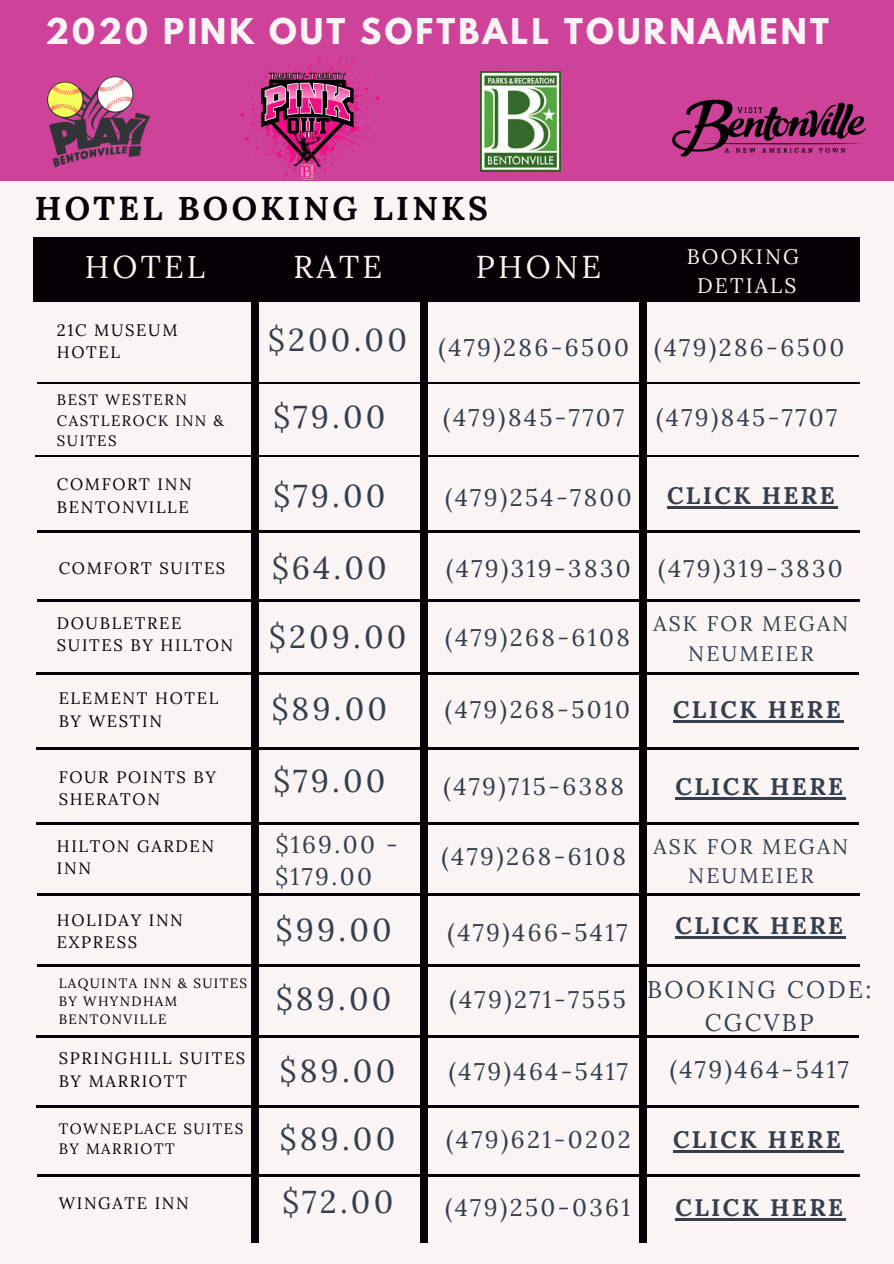
<style>
.page{position:relative;width:894px;height:1264px;background:#fff}
.page>*{position:absolute;margin:0;border:0;box-sizing:border-box;transform-origin:0 0}
.t1{font:700 33.15px "Lora";letter-spacing:.1em;color:#060007}
.t2{font:31.5px/68.6px "Lora";letter-spacing:.1em;color:#353e4d}
.t3{font:700 31.5px "League Spartan";letter-spacing:.1em;color:#faf4f4}
.t4{font:31.5px "Lora";letter-spacing:.1em;color:#fcf2f1}
.t5{font:24px/32.7px "Lora";letter-spacing:.1em;color:#353e4d}
.t6{font:700 24px "Lora";letter-spacing:.1em;color:#353e4d}
.t7{font:21px/29.2px "Lora";letter-spacing:.1em;color:#353e4d;text-align:center}
.t8{font:21px/29.2px "Lora";letter-spacing:.1em;color:#fcf2f1;text-align:center}
.t9{font:16.5px/22.5px "Lora";letter-spacing:.1em;color:#060007}
.t10{font:15px/20.2px "Lora";letter-spacing:.1em;color:#060007}
.t11{font:13.5px/18px "Lora";letter-spacing:.1em;color:#060007}
</style>
<div class="page">
<div style="left:0;top:0;width:893px;height:1263px;background:#faf4f4"></div>
<div style="left:0;top:0;width:893px;height:181px;background:#cf4299"></div>
<div style="left:33px;top:238px;width:826px;height:64px;background:#060007"></div>
<hr style="left:37px;top:382px;width:822px;height:1px;background:#060007">
<hr style="left:35px;top:455px;width:823px;height:1px;background:#060007">
<hr style="left:37px;top:531px;width:822px;height:2px;background:#060007">
<div style="left:251px;top:292px;width:8px;height:951px;background:#060007"></div>
<div style="left:638px;top:292px;width:8px;height:950px;background:#060007"></div>
<hr style="left:37px;top:599px;width:822px;height:2px;background:#060007">
<hr style="left:36px;top:672px;width:822px;height:3px;background:#060007">
<hr style="left:36px;top:747px;width:822px;height:3px;background:#060007">
<hr style="left:36px;top:822px;width:822px;height:2px;background:#060007">
<hr style="left:37px;top:893px;width:822px;height:2px;background:#060007">
<hr style="left:37px;top:963px;width:822px;height:3px;background:#060007">
<hr style="left:36px;top:1035px;width:822px;height:2px;background:#060007">
<hr style="left:36px;top:1105px;width:822px;height:2px;background:#060007">
<hr style="left:37px;top:1174px;width:822px;height:2px;background:#060007">
<div style="left:420px;top:292px;width:8px;height:951px;background:#060007"></div>
<img style="left:672px;top:99px;width:194px;height:58px">
<img style="left:480px;top:72px;width:80px;height:100px">
<img style="left:47px;top:76px;width:103px;height:92px">
<img style="left:240px;top:55px;width:139px;height:126px">
<hr style="left:675px;top:1217px;width:170px;height:3px;background:#353e4d">
<hr style="left:666px;top:506px;width:171px;height:2px;background:#353e4d">
<hr style="left:672px;top:720px;width:171px;height:2px;background:#353e4d">
<hr style="left:675px;top:797px;width:170px;height:2px;background:#353e4d">
<hr style="left:675px;top:936px;width:170px;height:2px;background:#353e4d">
<hr style="left:672px;top:1150px;width:171px;height:2px;background:#353e4d">
<h2 class="t3" style="left:45px;top:16px;width:784px">2020 PINK OUT SOFTBALL TOURNAMENT</h2>
<h1 class="t1" style="left:35px;top:187px;width:454px">HOTEL BOOKING LINKS</h1>
<h2 class="t4" style="left:85px;top:247px;width:122px">HOTEL</h2>
<h2 class="t4" style="left:293px;top:247px;width:90px">RATE</h2>
<h2 class="t4" style="left:476px;top:247px;width:126px">PHONE</h2>
<p class="t9" style="left:57px;top:318px;width:122px">21C MUSEUM<br>HOTEL</p>
<h2 class="t2" style="left:268px;top:305px;width:140px">$200.00</h2>
<p class="t5" style="left:438px;top:331px;width:192px">(479)286-6500</p>
<p class="t10" style="left:57px;top:389px;width:168px">BEST WESTERN<br>CASTLEROCK INN &amp;<br>SUITES</p>
<h2 class="t2" style="left:273px;top:382px;width:114px">$79.00</h2>
<p class="t5" style="left:443px;top:401px;width:182px">(479)845-7707</p>
<p class="t9" style="left:57px;top:473px;width:136px">COMFORT INN<br>BENTONVILLE</p>
<p class="t9" style="left:59px;top:556px;width:168px">COMFORT SUITES</p>
<h2 class="t2" style="left:273px;top:461px;width:114px">$79.00</h2>
<h2 class="t2" style="left:272px;top:533px;width:116px">$64.00</h2>
<p class="t5" style="left:445px;top:480px;width:188px">(479)254-7800</p>
<p class="t5" style="left:446px;top:551px;width:186px">(479)319-3830</p>
<p class="t9" style="left:57px;top:611px;width:178px">DOUBLETREE<br>SUITES BY HILTON</p>
<h2 class="t2" style="left:269px;top:602px;width:139px">$209.00</h2>
<p class="t5" style="left:445px;top:621px;width:186px">(479)268-6108</p>
<p class="t9" style="left:59px;top:686px;width:161px">ELEMENT HOTEL<br>BY WESTIN</p>
<h2 class="t2" style="left:272px;top:674px;width:117px">$89.00</h2>
<p class="t5" style="left:445px;top:692px;width:187px">(479)268-5010</p>
<p class="t9" style="left:59px;top:765px;width:159px">FOUR POINTS BY<br>SHERATON</p>
<p class="t9" style="left:57px;top:834px;width:159px">HILTON GARDEN<br>INN</p>
<p class="t9" style="left:57px;top:908px;width:127px">HOLIDAY INN<br>EXPRESS</p>
<p class="t11" style="left:59px;top:973px;width:190px">LAQUINTA INN &amp; SUITES<br>BY WHYNDHAM<br>BENTONVILLE</p>
<h2 class="t2" style="left:273px;top:745px;width:114px">$79.00</h2>
<p class="t5" style="left:275px;top:827px;width:124px">$169.00 - $179.00</p>
<h2 class="t2" style="left:276px;top:895px;width:117px;line-height:69px">$99.00 $89.00</h2>
<p class="t5" style="left:443px;top:769px;width:182px">(479)715-6388</p>
<p class="t5" style="left:441px;top:840px;width:186px">(479)268-6108</p>
<p class="t5" style="left:447px;top:915px;width:181px">(479)466-5417</p>
<p class="t5" style="left:449px;top:983px;width:178px">(479)271-7555</p>
<p class="t9" style="left:59px;top:1047px;width:188px">SPRINGHILL SUITES<br>BY MARRIOTT</p>
<p class="t10" style="left:59px;top:1118px;width:186px">TOWNEPLACE SUITES<br>BY MARRIOTT</p>
<p class="t9" style="left:59px;top:1191px;width:132px">WINGATE INN</p>
<h2 class="t2" style="left:280px;top:1035px;width:117px">$89.00 $89.00</h2>
<h2 class="t2" style="left:282px;top:1166px;width:112px">$72.00</h2>
<p class="t5" style="left:449px;top:1054px;width:180px">(479)464-5417</p>
<p class="t5" style="left:446px;top:1123px;width:186px">(479)621-0202</p>
<p class="t5" style="left:445px;top:1190px;width:186px">(479)250-0361</p>
<p class="t8" style="left:686px;top:241px;width:114px">BOOKING<br>DETIALS</p>
<p class="t5" style="left:654px;top:331px;width:192px">(479)286-6500</p>
<p class="t5" style="left:656px;top:401px;width:182px">(479)845-7707</p>
<p class="t6" style="left:666px;top:480px;width:169px">CLICK HERE</p>
<p class="t5" style="left:658px;top:551px;width:186px">(479)319-3830</p>
<p class="t7" style="left:653px;top:609px;width:196px">ASK FOR MEGAN<br>NEUMEIER</p>
<p class="t6" style="left:672px;top:693px;width:169px">CLICK HERE</p>
<p class="t6" style="left:675px;top:770px;width:169px">CLICK HERE</p>
<p class="t7" style="left:653px;top:831px;width:196px">ASK FOR MEGAN<br>NEUMEIER</p>
<p class="t6" style="left:675px;top:910px;width:169px">CLICK HERE</p>
<p class="t5" style="left:647px;top:973px;width:225px;text-align:center">BOOKING CODE:<br>CGCVBP</p>
<p class="t5" style="left:669px;top:1053px;width:180px">(479)464-5417</p>
<p class="t6" style="left:672px;top:1124px;width:169px">CLICK HERE</p>
<p class="t6" style="left:675px;top:1191px;width:169px">CLICK HERE</p>
</div>
